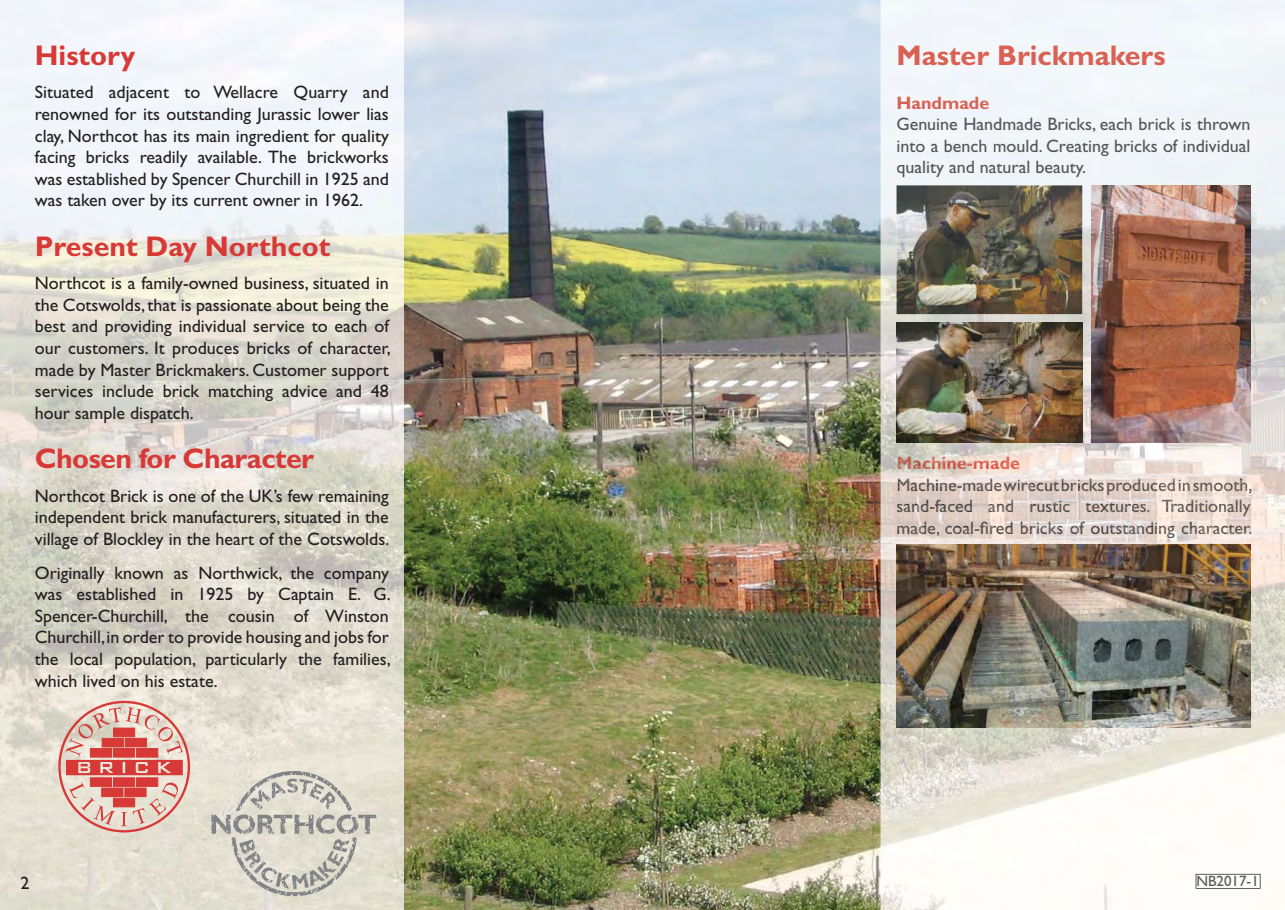
<style>
.page{position:relative;width:1285px;height:910px;background:#fff}
.page>*{position:absolute;margin:0;border:0;box-sizing:border-box;transform-origin:0 0}
.t1{font:700 28.5px "Gill Sans";color:#d73936}
.t2{font:700 28.5px "Gill Sans";letter-spacing:-.02em;color:#d73936}
.t3{font:700 28.5px "Gill Sans";color:#d86153}
.t4{font:18px/21.6px "Gill Sans";color:#231f20;text-align:justify}
.t5{font:18px/21.6px "Gill Sans";color:#4a4443}
.t6{font:18px/21.6px "Gill Sans";color:#535558}
.t7{font:15px "Gill Sans";color:#585859}
.s1{color:#d96153}
.s2{color:#da6153}
.s3{font-weight:700;color:#d76153}
.s4{font-weight:700;color:#d86153}
.s5{color:#545558}
.s6{color:#535559}
.s7{color:#525458}
.s8{color:#545559}
.s9{font-weight:700;color:#ab4c40}
.s10{font-weight:700;color:#b85444}
.s11{font-weight:700;color:#d75f50}
.s12{font-weight:700;color:#d35d4e}
.s13{font-weight:700;color:#cd5648}
.s14{font-weight:700;color:#db5d4e}
.s15{font-weight:700;color:#db5c4c}
.s16{font-weight:700;color:#db5b4b}
.s17{color:#524f4f}
.s18{color:#555151}
.s19{color:#545151}
.s20{color:#545050}
.s21{color:#4b4849}
.s22{color:#535051}
.s23{color:#534e4e}
.s24{color:#484342}
.s25{color:#494342}
.s26{color:#514f51}
.s27{color:#555152}
.s28{color:#423c3b}
.s29{color:#403a39}
.s30{color:#423a37}
.s31{color:#443e3c}
.s32{color:#545150}
.s33{color:#4c4645}
.s34{color:#56504d}
.s35{color:#564f4d}
.s36{color:#4e4946}
.s37{color:#58524f}
.s38{color:#4d4745}
.s39{color:#575250}
.s40{color:#433d3c}
.s41{color:#433c39}
.s42{color:#353232}
.s43{color:#403b3a}
.s44{color:#3e3636}
.s45{color:#3f3938}
.s46{color:#433b36}
.s47{color:#4d4541}
.s48{color:#453f3e}
.s49{color:#403b3b}
.s50{color:#4b4644}
.s51{color:#4e4c4e}
.s52{color:#413c3b}
.s53{color:#4c4745}
.s54{color:#4b4543}
.s55{color:#585250}
.s56{color:#4d4643}
.s57{color:#4e4847}
.s58{color:#504947}
.s59{color:#4e4846}
.s60{color:#4e4744}
.s61{color:#413b39}
.s62{color:#3d3838}
.s63{color:#403a38}
.s64{color:#413936}
.s65{color:#3e3633}
.s66{color:#554e4a}
.s67{color:#413c3c}
.s68{color:#4a4545}
.s69{color:#565658}
.s70{color:#4e4c4d}
.s71{color:#504f50}
.s72{color:#515051}
.s73{color:#4a4645}
.s74{color:#423d3d}
.s75{color:#565150}
.s76{color:#554f4d}
.s77{color:#575251}
.s78{color:#4e4643}
.s79{color:#443d3a}
</style>
<div class="page">
<img style="left:411px;top:0;width:873px;height:910px">
<img style="left:0;top:0;width:404px;height:910px">
<img style="left:404px;top:0;width:7px;height:910px">
<svg style="left:66px;top:707px;width:117px;height:119px;background:#e0a197"></svg>
<svg style="left:211px;top:771px;width:166px;height:125px;background:#d1cdc3"></svg>
<img style="left:1195px;top:874px;width:65px;height:15px">
<div style="left:898px;top:45px;width:266px;height:20px;background:#f3f6f9"></div>
<img style="left:897px;top:96px;width:91px;height:13px">
<div style="left:897px;top:118px;width:353px;height:14px;background:#f2f5f8"></div>
<div style="left:897px;top:139px;width:353px;height:17px;background:#f1f4f8"></div>
<div style="left:897px;top:161px;width:187px;height:16px;background:#f1f4f7"></div>
<img style="left:897px;top:457px;width:122px;height:12px">
<img style="left:897px;top:478px;width:354px;height:17px">
<img style="left:897px;top:500px;width:353px;height:16px">
<img style="left:897px;top:521px;width:354px;height:17px">
<img style="left:896px;top:322px;width:186px;height:121px">
<img style="left:896px;top:185px;width:186px;height:129px">
<img style="left:1090px;top:185px;width:160px;height:258px">
<img style="left:896px;top:544px;width:353px;height:183px">
<h1 class="t1" style="left:35px;top:45px;width:102px">History</h1>
<p class="t4" style="left:35px;top:84px;width:355px">Situated adjacent to Wellacre Quarry and renowned for its outstanding Jurassic lower lias clay, Northcot has its main ingredient for quality facing bricks readily available. The brickworks was established by Spencer Churchill in 1925 and was taken over by its current owner in 1962.</p>
<h1 class="t1" style="left:35px;top:236px;width:297px">Present Day Northcot</h1>
<p class="t4" style="left:35px;top:274px;width:357px">Northcot is a family-owned business, situated in the Cotswolds, that is passionate about being the best and providing individual service to each of our customers. It produces bricks of character, made by Master Brickmakers. Customer support services include brick matching advice and 48 hour sample dispatch.</p>
<h1 class="t2" style="left:35px;top:449px;width:281px">Chosen for Character</h1>
<p class="t4" style="left:35px;top:487px;width:356px">Northcot Brick is one of the UK’s few remaining independent brick manufacturers, situated in the village of Blockley in the heart of the Cotswolds.</p>
<p class="t4" style="left:35px;top:564px;width:357px">Originally known as Northwick, the company was established in 1925 by Captain E. G.<br>Spencer-Churchill, the cousin of Winston Churchill, in order to provide housing and jobs for the local population, particularly the families, which lived on his estate.</p>
<h1 class="t3" style="left:896px;top:45px;width:270px">M<span class="s1">as</span>t<span class="s2">er B</span>r<span class="s1">i</span>c<span class="s1">km</span>ak<span class="s1">e</span>r<span class="s1">s</span></h1>
<p class="t6" style="left:896px;top:94px;width:355px"><span class="s3">Ha</span><span class="s4">ndmade<br></span>Ge<span class="s5">nu</span><span class="s6">in</span><span class="s7">e</span> Hand<span class="s6">made</span> B<span class="s8">ri</span><span class="s6">ck</span><span class="s5">s, each</span> brick <span class="s6">is</span> thrown <span class="s8">in</span><span class="s5">to a ben</span><span class="s6">ch</span> m<span class="s6">ou</span><span class="s5">ld</span>. <span class="s6">Cr</span>ea<span class="s5">ti</span>ng <span class="s5">bricks of indiv</span>id<span class="s5">ual </span>quality and natural beauty.</p>
<p class="t5" style="left:896px;top:454px;width:357px"><span class="s9">Mac</span><span class="s10">h</span><span class="s11">i</span><span class="s12">n</span><span class="s13">e-</span><span class="s14">m</span><span class="s15">a</span><span class="s16">de </span><span class="s17">Ma</span>ch<span class="s18">ine-</span><span class="s19">ma</span><span class="s20">de</span><span class="s21">w</span><span class="s22">ir</span><span class="s23">e</span><span class="s24">c</span><span class="s25">ut</span><span class="s26">b</span><span class="s27">ri</span><span class="s28">ck</span><span class="s29">s</span><span class="s30">p</span><span class="s31">r</span><span class="s32">od</span><span class="s33">uc</span><span class="s34">edi</span><span class="s35">n</span><span class="s36">sm</span><span class="s37">oo</span><span class="s38">th</span><span class="s39">, </span><span class="s40">sa</span><span class="s41">nd-f</span><span class="s42">a</span><span class="s43">c</span><span class="s44">e</span><span class="s45">d</span> <span class="s46">a</span><span class="s34">n</span><span class="s47">d</span> r<span class="s48">us</span><span class="s49">ti</span><span class="s50">c</span> <span class="s51">t</span><span class="s52">e</span>xt<span class="s53">ur</span><span class="s20">e</span><span class="s33">s</span><span class="s54">.</span> <span class="s55">Tr</span><span class="s34">ad</span><span class="s56">it</span><span class="s57">io</span><span class="s55">n</span><span class="s58">a</span><span class="s59">ll</span><span class="s60">y </span><span class="s61">ma</span>de<span class="s48">,</span> <span class="s62">co</span><span class="s63">al</span><span class="s64">-fi</span><span class="s65">r</span><span class="s66">ed</span> <span class="s67">bri</span><span class="s68">ck</span><span class="s69">s</span> <span class="s21">of</span> <span class="s70">o</span><span class="s71">ut</span><span class="s72">st</span><span class="s73">an</span><span class="s74">d</span><span class="s33">i</span><span class="s55">ng</span> <span class="s53">c</span><span class="s75">ha</span><span class="s76">ra</span><span class="s77">ct</span><span class="s78">er</span><span class="s79">.</span></p>
<p class="t4" style="left:20px;top:874px;width:10px">2</p>
<p class="t7" style="left:1196px;top:876px;width:64px">NB2017-1</p>
</div>
